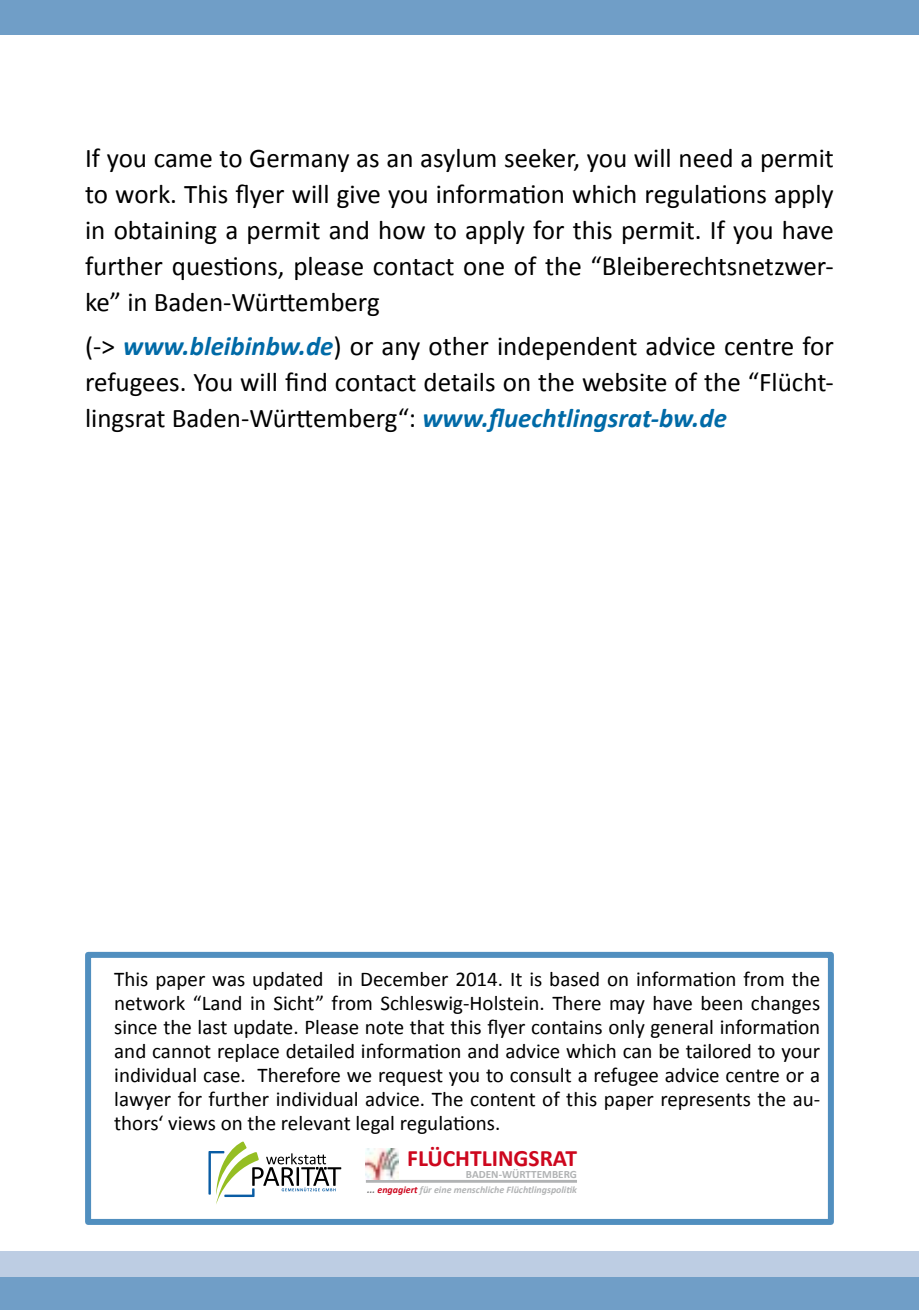
<style>
.page{position:relative;width:919px;height:1310px;background:#fff}
.page>*{position:absolute;margin:0;border:0;box-sizing:border-box;transform-origin:0 0}
.t1{font:27px/36px "Calibri";color:#000;text-align:justify}
.t2{font:700 23.4px "Calibri";color:#cd071e}
.t3{font:21px/24px "Calibri";color:#000;text-align:justify}
.t4{font:700 11.1px "Calibri";color:#b1b3b4}
.t5{font:italic 700 9.9px "Calibri";color:#b1b3b4}
.s1{font-weight:700;font-style:italic;color:#006aa7}
.s2{color:#707172}
.s3{color:#cd071e}
</style>
<div class="page">
<div style="left:0;top:0;width:918px;height:34px;background:#709ec7"></div>
<div style="left:0;top:1276px;width:918px;height:34px;background:#709ec7"></div>
<div style="left:0;top:1251px;width:918px;height:25px;background:#bdcde3"></div>
<div style="left:85px;top:952px;width:748px;height:273px;background:#fff;border:6px solid #518fbf"></div>
<svg style="left:208px;top:1141px;width:133px;height:63px"></svg>
<hr style="left:366px;top:1180px;width:211px;height:2px;background:#b1b3b4">
<img style="left:366px;top:1148px;width:32px;height:31px">
<p class="t1" style="left:85px;top:140px;width:750px">If you came to Germany as an asylum seeker, you will need a permit to work. This flyer will give you information which regulations apply in obtaining a permit and how to apply for this permit. If you have further questions, please contact one of the “Bleiberechtsnetzwer&shy;ke” in Baden-Württemberg</p>
<p class="t1" style="left:85px;top:328px;width:750px">(-&gt; <span class="s1">www.bleibinbw.de</span>) or any other independent advice centre for refugees. You will find contact details on the website of the “Flücht&shy;lingsrat Baden-Württemberg“: <span class="s1">www.fluechtlingsrat-bw.de</span></p>
<p class="t3" style="left:114px;top:967px;width:707px">This paper was updated in December 2014. It is based on information from the network “Land in Sicht” from Schleswig-Holstein. There may have been changes since the last update. Please note that this flyer contains only general information and cannot replace detailed information and advice which can be tailored to your individual case. Therefore we request you to consult a refugee advice centre or a lawyer for further individual advice. The content of this paper represents the au&shy;thors‘ views on the relevant legal regulations.</p>
<p class="t2" style="left:407px;top:1143px;width:171px">FLÜCHTLINGSRAT</p>
<p class="t4" style="left:466px;top:1166px;width:112px">BADEN-WÜRTTEMBERG</p>
<p class="t5" style="left:367px;top:1183px;width:211px"><span class="s2">...</span> <span class="s3">engagiert</span> für eine menschliche Flüchtlingspolitik</p>
</div>
